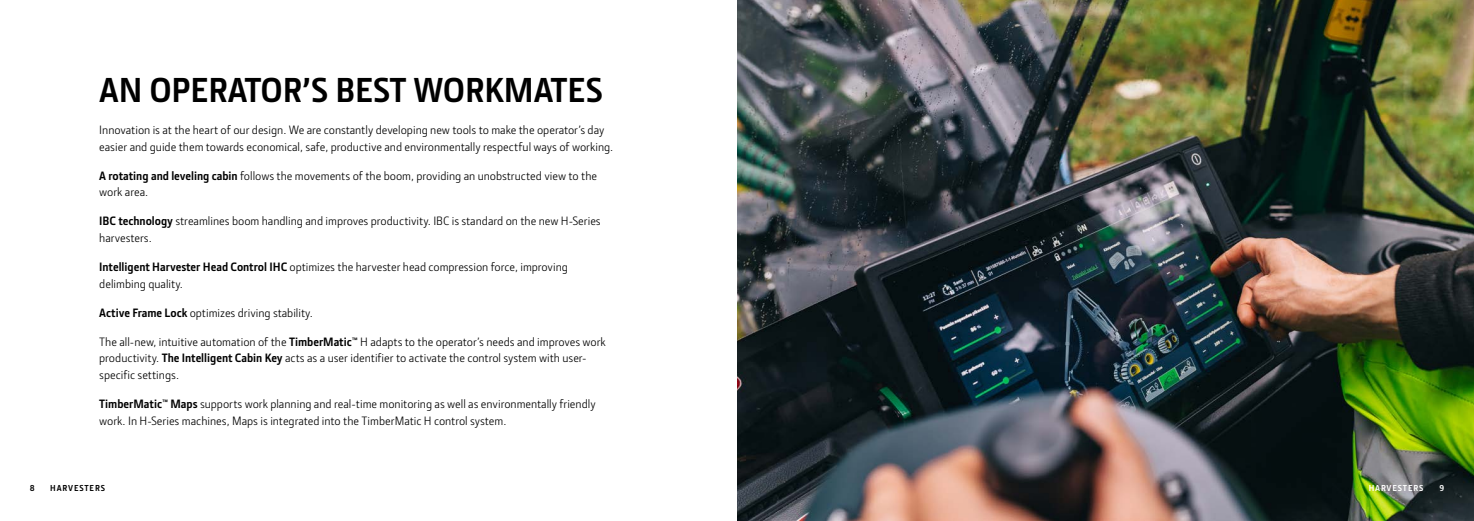
<style>
.page{position:relative;width:1474px;height:521px;background:#fff}
.page>*{position:absolute;margin:0;border:0;box-sizing:border-box;transform-origin:0 0}
.t1{font:700 35px "JD Sans Pro";color:#000}
.t2{font:12.25px/16.6px "JD Sans Pro";color:#000}
.t3{font:700 8.75px "JD Sans Pro";letter-spacing:.1em;color:#000}
.t4{font:700 8.75px "JD Sans Pro";letter-spacing:.1em;color:#fff}
.s1{font-weight:700}
</style>
<div class="page">
<img style="left:737px;top:0;width:736px;height:521px">
<h1 class="t1" style="left:99px;top:67px;width:505px">AN OPERATOR’S BEST WORKMATES</h1>
<p class="t2" style="left:99px;top:121px;width:515px">Innovation is at the heart of our design. We are constantly developing new tools to make the operator’s day easier and guide them towards economical, safe, productive and environmentally respectful ways of working.</p>
<p class="t2" style="left:99px;top:167px;width:499px"><span class="s1">A rotating and leveling cabin</span> follows the movements of the boom, providing an unobstructed view to the work area.</p>
<p class="t2" style="left:99px;top:213px;width:503px"><span class="s1">IBC technology</span> streamlines boom handling and improves productivity. IBC is standard on the new H-Series harvesters.</p>
<p class="t2" style="left:99px;top:258px;width:470px"><span class="s1">Intelligent Harvester Head Control IHC</span> optimizes the harvester head compression force, improving delimbing quality.</p>
<p class="t2" style="left:99px;top:304px;width:215px"><span class="s1">Active Frame Lock</span> optimizes driving stability.</p>
<p class="t2" style="left:99px;top:333px;width:508px">The all-new, intuitive automation of the <span class="s1">TimberMatic™</span> H adapts to the operator’s needs and improves work productivity. <span class="s1">The Intelligent Cabin Key</span> acts as a user identifier to activate the control system with user&shy;specific settings.</p>
<p class="t2" style="left:99px;top:395px;width:498px"><span class="s1">TimberMatic™ Maps</span> supports work planning and real-time monitoring as well as environmentally friendly work. In H-Series machines, Maps is integrated into the TimberMatic H control system.</p>
<p class="t3" style="left:30px;top:482px;width:6px">8</p>
<p class="t3" style="left:50px;top:482px;width:56px">HARVESTERS</p>
<p class="t4" style="left:1368px;top:482px;width:56px">HARVESTERS</p>
<p class="t4" style="left:1439px;top:482px;width:6px">9</p>
</div>
